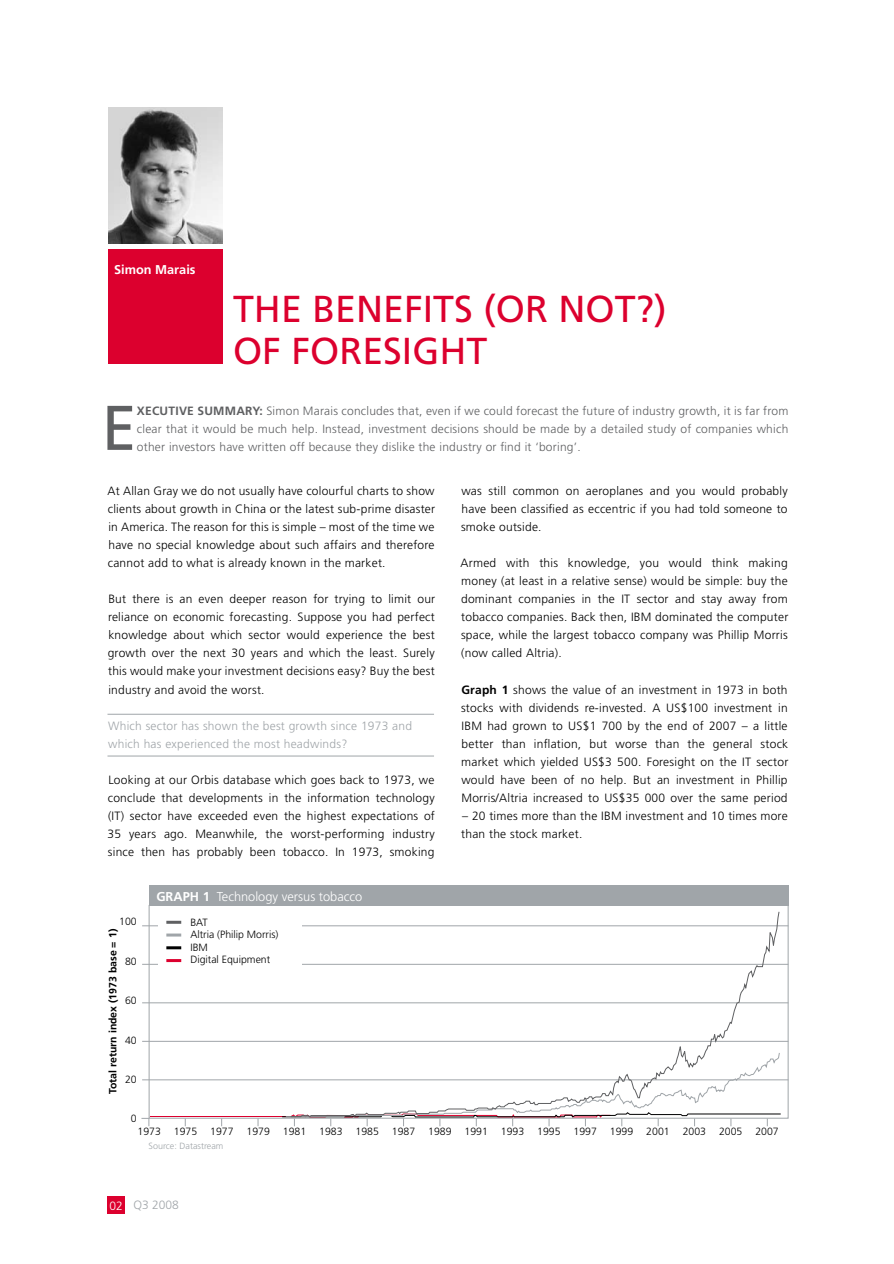
<style>
.page{position:relative;width:894px;height:1264px;background:#fff}
.page>*{position:absolute;margin:0;border:0;box-sizing:border-box;transform-origin:0 0}
.t1{font:63px "Frutiger";color:#5f6062}
.t2{font:37.5px "Frutiger";color:#dc002e}
.t3{font:300 12.75px "Frutiger";color:#fff}
.t4{font:700 12.75px "Frutiger";color:#fff}
.t5{font:300 12px/18px "Frutiger";letter-spacing:.02em;color:#000;text-align:justify}
.t6{font:300 12px/18px "Frutiger";letter-spacing:.02em;color:#5f6062}
.t7{font:300 12px/18px "Frutiger";letter-spacing:.02em;color:#a0a5a9}
.t8{font:300 10.5px/12.6px "Frutiger";color:#000}
.t9{font:700 10.5px "Frutiger";color:#000}
.t10{font:300 9px "Frutiger";color:#a0a5a9}
.s1{font-weight:700}
.s2{color:#fff}
</style>
<div class="page">
<div style="left:108px;top:1196px;width:17px;height:17px;background:#dc002e"></div>
<div style="left:108px;top:249px;width:114px;height:114px;background:#dc002e"></div>
<img style="left:108px;top:108px;width:114px;height:136px">
<hr style="left:107px;top:755px;width:327px;height:1px;background:#a0a5a9">
<hr style="left:107px;top:713px;width:327px;height:1px;background:#a0a5a9">
<svg style="left:148px;top:905px;width:640px;height:213px"></svg>
<hr style="left:142px;top:925px;width:646px;height:1px;background:#a0a5a9">
<hr style="left:142px;top:964px;width:646px;height:1px;background:#a0a5a9">
<hr style="left:142px;top:1002px;width:646px;height:1px;background:#a0a5a9">
<hr style="left:142px;top:1040px;width:646px;height:1px;background:#a0a5a9">
<hr style="left:142px;top:1079px;width:646px;height:1px;background:#a0a5a9">
<svg style="left:290px;top:910px;width:489px;height:141px"></svg>
<div style="left:149px;top:885px;width:639px;height:20px;background:#a0a5a9"></div>
<svg style="left:141px;top:1051px;width:640px;height:75px"></svg>
<div style="left:158px;top:911px;width:144px;height:62px;background:#fff"></div>
<hr style="left:166px;top:920px;width:15px;height:3px;background:#5f6062">
<hr style="left:166px;top:933px;width:15px;height:3px;background:#a0a5a9">
<hr style="left:166px;top:946px;width:15px;height:3px;background:#000">
<hr style="left:166px;top:959px;width:15px;height:3px;background:#dc002e">
<p class="t4" style="left:114px;top:262px;width:83px">Simon Marais</p>
<h2 class="t2" style="left:233px;top:286px;width:23px">THE</h2>
<h2 class="t2" style="left:312px;top:286px;width:21px">BENEFITS</h2>
<h2 class="t2" style="left:483px;top:286px;width:101px">(OR NOT</h2>
<h2 class="t2" style="left:635px;top:286px;width:33px">?)</h2>
<h2 class="t2" style="left:233px;top:328px;width:81px">OF FORESIGHT</h2>
<p class="t6" style="left:137px;top:401px;width:653px"><span class="s1">XECUTIVE SUMMARY:</span> Simon Marais concludes that, even if we could forecast the future of industry growth, it is far from clear that it would be much help. Instead, investment decisions should be made by a detailed study of companies which</p>
<h1 class="t1" style="left:101px;top:391px;width:37px">E</h1>
<p class="t6" style="left:137px;top:437px;width:445px">other investors have written off because they dislike the industry or find it ‘boring’.</p>
<p class="t5" style="left:107px;top:482px;width:329px">At Allan Gray we do not usually have colourful charts to show clients about growth in China or the latest sub-prime disaster in America. The reason for this is simple – most of the time we have no special knowledge about such affairs and therefore cannot add to what is already known in the market.</p>
<p class="t5" style="left:108px;top:590px;width:329px">But there is an even deeper reason for trying to limit our reliance on economic forecasting. Suppose you had perfect knowledge about which sector would experience the best growth over the next 30 years and which the least. Surely this would make your investment decisions easy? Buy the best industry and avoid the worst.</p>
<p class="t7" style="left:108px;top:716px;width:305px">Which sector has shown the best growth since 1973 and which has experienced the most headwinds?</p>
<p class="t5" style="left:107px;top:770px;width:329px">Looking at our Orbis database which goes back to 1973, we conclude that developments in the information technology (IT) sector have exceeded even the highest expectations of 35 years ago. Meanwhile, the worst-performing industry since then has probably been tobacco. In 1973, smoking</p>
<p class="t3" style="left:156px;top:889px;width:207px"><span class="s1">GRAPH 1</span> Technology versus tobacco</p>
<p class="t8" style="left:119px;top:914px;width:19px">100</p>
<p class="t8" style="left:125px;top:955px;width:13px">80</p>
<p class="t8" style="left:125px;top:993px;width:13px">60</p>
<p class="t8" style="left:125px;top:1033px;width:13px">40</p>
<p class="t8" style="left:125px;top:1072px;width:13px">20</p>
<p class="t8" style="left:131px;top:1112px;width:7px">0</p>
<p class="t9" style="left:107px;top:1093px;width:167px;rotate:-90deg">Total return index (1973 base = 1)</p>
<p class="t8" style="left:190px;top:915px;width:90px">BAT<br>Altria (Philip Morris)<br>IBM<br>Digital Equipment</p>
<p class="t5" style="left:461px;top:482px;width:328px">was still common on aeroplanes and you would probably have been classified as eccentric if you had told someone to smoke outside.</p>
<p class="t5" style="left:460px;top:554px;width:329px">Armed with this knowledge, you would think making money (at least in a relative sense) would be simple: buy the dominant companies in the IT sector and stay away from tobacco companies. Back then, IBM dominated the computer space, while the largest tobacco company was Phillip Morris (now called Altria).</p>
<p class="t5" style="left:461px;top:680px;width:329px"><span class="s1">Graph 1</span> shows the value of an investment in 1973 in both stocks with dividends re-invested. A US$100 investment in IBM had grown to US$1 700 by the end of 2007 – a little better than inflation, but worse than the general stock market which yielded US$3 500. Foresight on the IT sector would have been of no help. But an investment in Phillip Morris/Altria increased to US$35 000 over the same period</p>
<p class="t5" style="left:461px;top:806px;width:328px">– 20 times more than the IBM investment and 10 times more than the stock market.</p>
<p class="t8" style="left:137px;top:1125px;width:642px">1973 1975 1977 1979 1981 1983 1985 1987 1989 1991 1993 1995 1997 1999 2001 2003 2005 2007</p>
<p class="t10" style="left:149px;top:1140px;width:76px">Source: Datastream</p>
<p class="t7" style="left:110px;top:1196px;width:71px"><span class="s2">02</span> Q3 2008</p>
</div>
